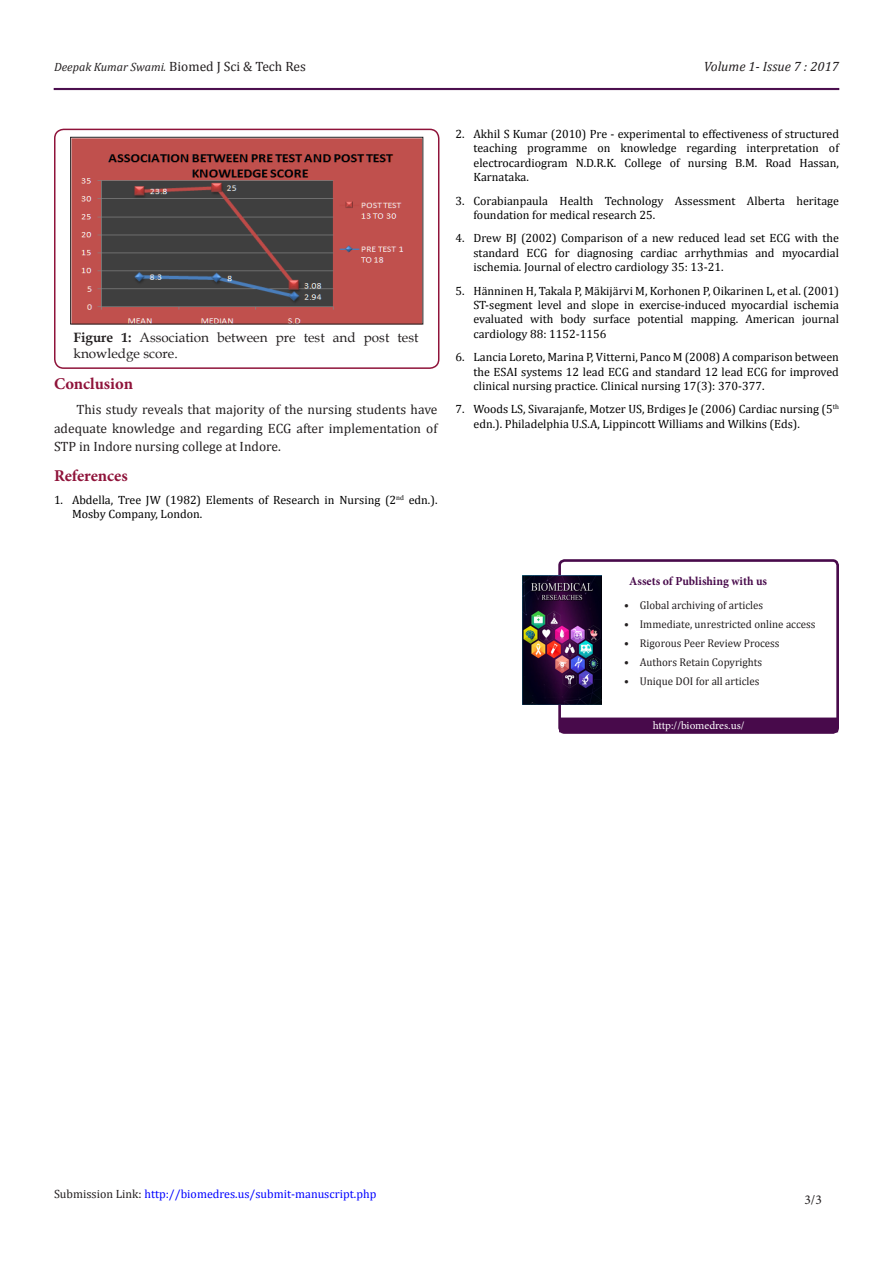
<style>
.page{position:relative;width:893px;height:1263px;background:#fff}
.page>*{position:absolute;margin:0;border:0;box-sizing:border-box;transform-origin:0 0}
.t1{font:700 16.5px "Minion Pro";letter-spacing:-.005em;color:#8f133a}
.t2{font:13.5px/18.8px "Cambria";color:#231f20;text-align:justify}
.t3{font:13.5px/16.2px "Book Antiqua";color:#231f20}
.t4{font:italic 13.5px "Cambria";color:#231f20}
.t5{font:13.5px "Minion Pro";color:#231f20}
.t6{font:700 12.15px "Minion Pro";color:#480a4b}
.t7{font:12px/14.4px "Cambria";color:#000;text-align:justify}
.t8{font:12px "Cambria";color:#00f}
.t9{font:11.25px "Cambria";color:#231f20}
.t10{font:11.25px "Minion Pro";letter-spacing:-.005em;color:#fff}
.s1{font-style:italic;font-size:12px}
.s2{font-weight:700}
.s3{color:#231f20}
</style>
<div class="page">
<hr style="left:54px;top:88px;width:785px;height:2px;background:#480a4b">
<div style="left:558px;top:559px;width:281px;height:175px;border:3px solid #480a4b;border-radius:5px"></div>
<img style="left:523px;top:575px;width:78px;height:130px">
<div style="left:560px;top:718px;width:278px;height:14px;background:#480a4b"></div>
<div style="left:54px;top:129px;width:385px;height:240px;border:2px solid #8f133a;border-radius:9px"></div>
<img style="left:72px;top:139px;width:349px;height:183px">
<div style="left:70px;top:137px;width:353px;height:187px;border:1px solid #231f20"></div>
<p class="t2" style="left:54px;top:57px;width:253px"><span class="s1">Deepak Kumar Swami.</span> Biomed J Sci &amp; Tech Res</p>
<p class="t4" style="left:704px;top:57px;width:137px">Volume 1- Issue 7 : 2017</p>
<p class="t3" style="left:74px;top:329px;width:346px"><span class="s2">Figure 1:</span> Association between pre test and post test knowledge score.</p>
<p class="t1" style="left:54px;top:372px;width:81px">Conclusion</p>
<p class="t2" style="left:54px;top:400px;width:385px;text-indent:22px">This study reveals that majority of the nursing students have adequate knowledge and regarding ECG after implementation of STP in Indore nursing college at Indore.</p>
<p class="t1" style="left:54px;top:464px;width:75px">References</p>
<p class="t7" style="left:72px;top:493px;width:367px;text-indent:-18px">1. Abdella, Tree JW (1982) Elements of Research in Nursing (2<sup>nd</sup> edn.).<br>Mosby Company, London.</p>
<p class="t7" style="left:473px;top:127px;width:367px;text-indent:-18px">2. Akhil S Kumar (2010) Pre - experimental to effectiveness of structured teaching programme on knowledge regarding interpretation of electrocardiogram N.D.R.K. College of nursing B.M. Road Hassan, Karnataka.</p>
<p class="t7" style="left:473px;top:193px;width:367px;text-indent:-18px">3. Corabianpaula Health Technology Assessment Alberta heritage foundation for medical research 25.</p>
<p class="t7" style="left:473px;top:231px;width:367px;text-indent:-18px">4. Drew BJ (2002) Comparison of a new reduced lead set ECG with the standard ECG for diagnosing cardiac arrhythmias and myocardial ischemia. Journal of electro cardiology 35: 13-21.</p>
<p class="t7" style="left:473px;top:283px;width:367px;text-indent:-18px">5. Hänninen H, Takala P, Mäkijärvi M, Korhonen P, Oikarinen L, et al. (2001)<br>ST-segment level and slope in exercise-induced myocardial ischemia evaluated with body surface potential mapping. American journal cardiology 88: 1152-1156</p>
<p class="t7" style="left:473px;top:350px;width:367px;text-indent:-18px">6. Lancia Loreto, Marina P, Vitterni, Panco M (2008) A comparison between the ESAI systems 12 lead ECG and standard 12 lead ECG for improved clinical nursing practice. Clinical nursing 17(3): 370-377.</p>
<p class="t7" style="left:473px;top:402px;width:367px;text-indent:-18px">7. Woods LS, Sivarajanfe, Motzer US, Brdiges Je (2006) Cardiac nursing (5<sup>th </sup>edn.). Philadelphia U.S.A, Lippincott Williams and Wilkins (Eds).</p>
<p class="t6" style="left:629px;top:572px;width:139px">Assets of Publishing with us</p>
<p class="t9" style="left:624px;top:598px;width:141px">• Global archiving of articles</p>
<p class="t9" style="left:624px;top:617px;width:193px">• Immediate, unrestricted online access</p>
<p class="t9" style="left:624px;top:637px;width:157px">• Rigorous Peer Review Process</p>
<p class="t9" style="left:624px;top:656px;width:140px">• Authors Retain Copyrights</p>
<p class="t9" style="left:624px;top:675px;width:137px">• Unique DOI for all articles</p>
<p class="t10" style="left:653px;top:717px;width:93px">http://biomedres.us/</p>
<p class="t8" style="left:54px;top:1186px;width:324px"><span class="s3">Submission Link:</span> http://biomedres.us/submit-manuscript.php</p>
<p class="t5" style="left:804px;top:1191px;width:19px">3/3</p>
</div>
